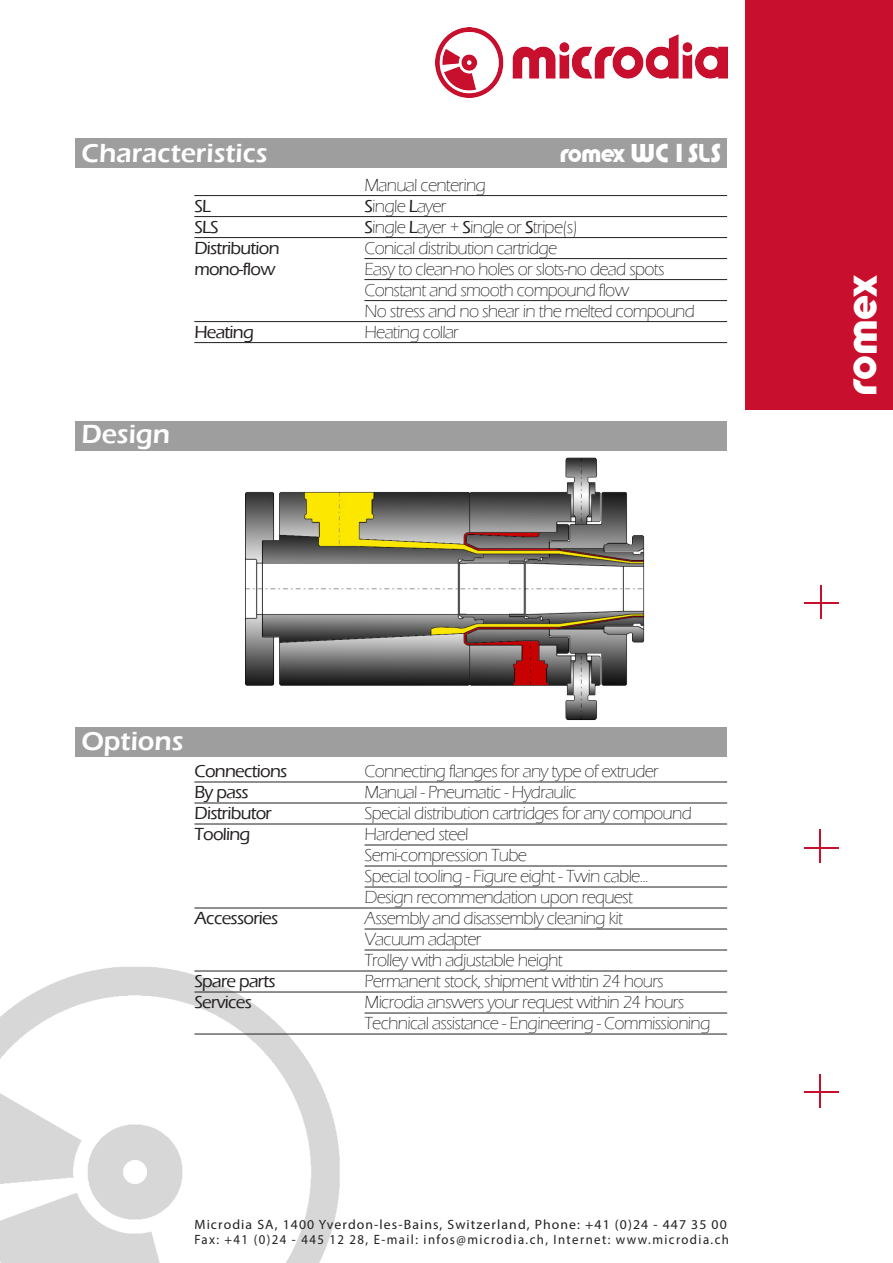
<style>
.page{position:relative;width:893px;height:1263px;background:#fff}
.page>*{position:absolute;margin:0;border:0;box-sizing:border-box;transform-origin:0 0}
.Titre{font:48px "microdia";color:#fff}
.Titre-2{font:600 27px "Eras ITC";color:#fff}
.Titre-3{font:27px "microdia";color:#fff}
.paragraphe_filet_lon{font:300 18px "Eras ITC";letter-spacing:-.04em;color:#231f20}
.paragraphe_filet_cou{font:300 18px "Eras ITC";letter-spacing:-.04em;color:#231f20}
.paragraphe_filet_lon-2{font:500 18px "Eras ITC";letter-spacing:-.04em;color:#231f20}
.paragraphe_filet_cou-2{font:500 18px "Eras ITC";letter-spacing:-.04em;color:#231f20}
.Pied_page{font:13.5px "Myriad Pro";letter-spacing:.11em;color:#231f20;scale:.95 1}
.Pied_page-2{font:13.5px "Myriad Pro";letter-spacing:.08em;color:#231f20}
.s1{font-weight:500}
</style>
<div class="page">
<img style="left:0;top:967px;width:348px;height:296px">
<img style="left:192px;top:450px;width:509px;height:271px">
<div style="left:746px;top:0;width:147px;height:409px;background:#c8102e"></div>
<hr style="left:805px;top:602px;width:34px;height:2px;background:#c8102e">
<hr style="left:820px;top:585px;width:2px;height:33px;background:#c8102e">
<hr style="left:804px;top:847px;width:34px;height:1px;background:#c8102e">
<hr style="left:819px;top:829px;width:2px;height:34px;background:#c8102e">
<hr style="left:804px;top:1091px;width:34px;height:2px;background:#c8102e">
<hr style="left:819px;top:1074px;width:2px;height:33px;background:#c8102e">
<img style="left:436px;top:27px;width:291px;height:70px">
<div style="left:75px;top:727px;width:652px;height:30px;background:#9e9e9e"></div>
<hr style="left:194px;top:782px;width:533px;height:1px;background:#231f20">
<hr style="left:194px;top:803px;width:533px;height:1px;background:#231f20">
<hr style="left:194px;top:824px;width:533px;height:1px;background:#231f20">
<hr style="left:365px;top:845px;width:362px;height:1px;background:#231f20">
<hr style="left:365px;top:866px;width:362px;height:1px;background:#231f20">
<hr style="left:365px;top:887px;width:362px;height:1px;background:#231f20">
<hr style="left:194px;top:908px;width:533px;height:1px;background:#231f20">
<hr style="left:365px;top:929px;width:362px;height:1px;background:#231f20">
<hr style="left:365px;top:950px;width:362px;height:1px;background:#231f20">
<hr style="left:194px;top:971px;width:533px;height:1px;background:#231f20">
<hr style="left:194px;top:992px;width:533px;height:1px;background:#231f20">
<hr style="left:365px;top:1013px;width:362px;height:1px;background:#231f20">
<hr style="left:194px;top:1034px;width:533px;height:1px;background:#231f20">
<div style="left:75px;top:421px;width:652px;height:29px;background:#9e9e9e"></div>
<hr style="left:194px;top:195px;width:533px;height:1px;background:#231f20">
<hr style="left:194px;top:216px;width:533px;height:1px;background:#231f20">
<hr style="left:194px;top:237px;width:533px;height:1px;background:#231f20">
<hr style="left:364px;top:258px;width:363px;height:1px;background:#231f20">
<hr style="left:364px;top:279px;width:363px;height:1px;background:#231f20">
<hr style="left:364px;top:300px;width:363px;height:1px;background:#231f20">
<hr style="left:194px;top:321px;width:533px;height:1px;background:#231f20">
<hr style="left:194px;top:342px;width:533px;height:1px;background:#231f20">
<div style="left:75px;top:138px;width:652px;height:30px;background:#9e9e9e"></div>
<p class="Titre-2" style="left:82px;top:138px;width:188px">Characteristics</p>
<p class="Titre-3" style="left:561px;top:139px;width:162px">romex WC 1 SLS</p>
<p class="paragraphe_filet_lon" style="left:364px;top:175px;width:123px">Manual centering</p>
<p class="paragraphe_filet_lon-2" style="left:194px;top:196px;width:18px">SL</p>
<p class="paragraphe_filet_lon" style="left:364px;top:196px;width:84px"><span class="s1">S</span>ingle <span class="s1">L</span>ayer</p>
<p class="paragraphe_filet_lon-2" style="left:194px;top:217px;width:26px">SLS</p>
<p class="paragraphe_filet_lon" style="left:364px;top:217px;width:215px"><span class="s1">S</span>ingle <span class="s1">L</span>ayer + <span class="s1">S</span>ingle or <span class="s1">S</span>tripe(s)</p>
<p class="paragraphe_filet_cou-2" style="left:194px;top:238px;width:87px">Distribution</p>
<p class="paragraphe_filet_cou" style="left:364px;top:238px;width:194px">Conical distribution cartridge</p>
<p class="paragraphe_filet_cou-2" style="left:194px;top:259px;width:83px">mono-flow</p>
<p class="paragraphe_filet_cou" style="left:364px;top:259px;width:302px">Easy to clean-no holes or slots-no dead spots</p>
<p class="paragraphe_filet_cou" style="left:364px;top:280px;width:266px">Constant and smooth compound flow</p>
<p class="paragraphe_filet_lon" style="left:364px;top:301px;width:332px">No stress and no shear in the melted compound</p>
<p class="paragraphe_filet_lon-2" style="left:194px;top:322px;width:61px">Heating</p>
<p class="paragraphe_filet_lon" style="left:364px;top:322px;width:96px">Heating collar</p>
<p class="Titre-2" style="left:81px;top:419px;width:90px">Design</p>
<p class="Titre-2" style="left:81px;top:725px;width:104px">Options</p>
<p class="paragraphe_filet_lon-2" style="left:194px;top:761px;width:94px">Connections</p>
<p class="paragraphe_filet_lon" style="left:365px;top:761px;width:296px">Connecting flanges for any type of extruder</p>
<p class="paragraphe_filet_lon-2" style="left:194px;top:782px;width:56px">By pass</p>
<p class="paragraphe_filet_lon" style="left:365px;top:782px;width:214px">Manual - Pneumatic - Hydraulic</p>
<p class="paragraphe_filet_lon-2" style="left:194px;top:803px;width:79px">Distributor</p>
<p class="paragraphe_filet_lon" style="left:365px;top:803px;width:329px">Special distribution cartridges for any compound</p>
<p class="paragraphe_filet_cou-2" style="left:194px;top:824px;width:58px">Tooling</p>
<p class="paragraphe_filet_cou" style="left:365px;top:824px;width:106px">Hardened steel</p>
<p class="paragraphe_filet_cou" style="left:365px;top:845px;width:164px">Semi-compression Tube</p>
<p class="paragraphe_filet_cou" style="left:365px;top:866px;width:286px">Special tooling - Figure eight - Twin cable...</p>
<p class="paragraphe_filet_lon" style="left:365px;top:887px;width:270px">Design recommendation upon request</p>
<p class="paragraphe_filet_cou-2" style="left:194px;top:908px;width:85px">Accessories</p>
<p class="paragraphe_filet_cou" style="left:365px;top:908px;width:260px">Assembly and disassembly cleaning kit</p>
<p class="paragraphe_filet_cou" style="left:365px;top:929px;width:118px">Vacuum adapter</p>
<p class="paragraphe_filet_lon" style="left:365px;top:950px;width:200px">Trolley with adjustable height</p>
<p class="paragraphe_filet_lon-2" style="left:194px;top:971px;width:83px">Spare parts</p>
<p class="paragraphe_filet_lon" style="left:365px;top:971px;width:301px">Permanent stock, shipment withtin 24 hours</p>
<p class="paragraphe_filet_cou-2" style="left:194px;top:992px;width:59px">Services</p>
<p class="paragraphe_filet_cou" style="left:365px;top:992px;width:321px">Microdia answers your request within 24 hours</p>
<p class="paragraphe_filet_lon" style="left:365px;top:1013px;width:347px">Technical assistance - Engineering - Commissioning</p>
<p class="Pied_page-2" style="left:194px;top:1216px;width:534px">Microdia SA, 1400 Yverdon-les-Bains, Switzerland, Phone: +41 (0)24 - 447 35 00</p>
<p class="Pied_page" style="left:194px;top:1231px;width:564px">Fax: +41 (0)24 - 445 12 28, E-mail: infos@microdia.ch, Internet: www.microdia.ch</p>
<p class="Titre" style="left:835px;top:393px;width:122px;rotate:-90deg">romex</p>
</div>
